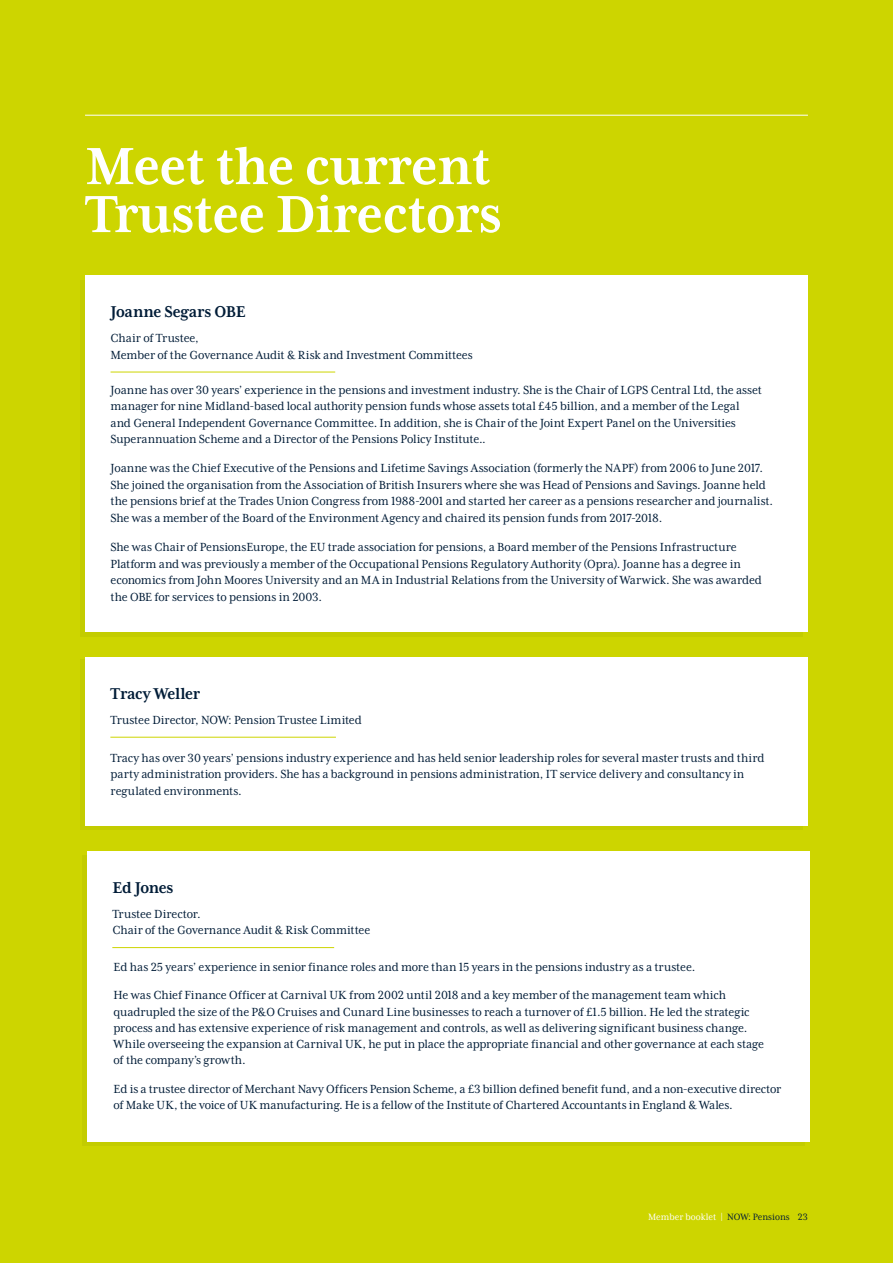
<style>
.page{position:relative;width:893px;height:1263px;background:#cdd500}
.page>*{position:absolute;margin:0;border:0;box-sizing:border-box;transform-origin:0 0}
.t1{font:700 60px/48px "Mrs Eaves XL Serif Nar OT";letter-spacing:-.01em;color:#fff}
.t2{font:700 18px "Mrs Eaves XL Serif Nar OT";letter-spacing:-.02em;color:#001c37}
.t3{font:13.5px/16.5px "Mrs Eaves XL Serif Nar OT";letter-spacing:-.01em;color:#001c37}
.t4{font:10.5px "Mrs Eaves XL Serif Nar OT";color:#fff}
.s1{color:#001c37}
</style>
<div class="page">
<hr style="left:85px;top:115px;width:723px;height:1px;background:#fff">
<div style="left:80px;top:280px;width:723px;height:357px;background:#c3cc00"></div>
<div style="left:85px;top:275px;width:723px;height:357px;background:#fff"></div>
<hr style="left:111px;top:372px;width:224px;height:1px;background:#cdd500">
<div style="left:80px;top:659px;width:723px;height:171px;background:#c3cc00"></div>
<div style="left:85px;top:657px;width:723px;height:169px;background:#fff"></div>
<hr style="left:110px;top:737px;width:226px;height:1px;background:#cdd500">
<div style="left:82px;top:856px;width:722px;height:290px;background:#c3cc00"></div>
<div style="left:87px;top:851px;width:723px;height:291px;background:#fff"></div>
<hr style="left:112px;top:947px;width:222px;height:1px;background:#cdd500">
<h1 class="t1" style="left:85px;top:142px;width:418px">Meet the current<br>Trustee Directors</h1>
<h2 class="t2" style="left:111px;top:303px;width:137px">Joanne Segars OBE</h2>
<p class="t3" style="left:111px;top:330px;width:364px">Chair of Trustee,<br>Member of the Governance Audit &amp; Risk and Investment Committees</p>
<p class="t3" style="left:111px;top:381px;width:653px">Joanne has over 30 years’ experience in the pensions and investment industry. She is the Chair of LGPS Central Ltd, the asset manager for nine Midland-based local authority pension funds whose assets total £45 billion, and a member of the Legal and General Independent Governance Committee. In addition, she is Chair of the Joint Expert Panel on the Universities Superannuation Scheme and a Director of the Pensions Policy Institute..</p>
<p class="t3" style="left:111px;top:460px;width:664px">Joanne was the Chief Executive of the Pensions and Lifetime Savings Association (formerly the NAPF) from 2006 to June 2017.<br>She joined the organisation from the Association of British Insurers where she was Head of Pensions and Savings. Joanne held the pensions brief at the Trades Union Congress from 1988-2001 and started her career as a pensions researcher and journalist.<br>She was a member of the Board of the Environment Agency and chaired its pension funds from 2017-2018.</p>
<p class="t3" style="left:111px;top:539px;width:653px">She was Chair of PensionsEurope, the EU trade association for pensions, a Board member of the Pensions Infrastructure Platform and was previously a member of the Occupational Pensions Regulatory Authority (Opra). Joanne has a degree in economics from John Moores University and an MA in Industrial Relations from the University of Warwick. She was awarded the OBE for services to pensions in 2003.</p>
<h2 class="t2" style="left:110px;top:685px;width:91px">Tracy Weller</h2>
<p class="t3" style="left:110px;top:712px;width:253px">Trustee Director, NOW: Pension Trustee Limited</p>
<p class="t3" style="left:111px;top:749px;width:655px">Tracy has over 30 years’ pensions industry experience and has held senior leadership roles for several master trusts and third party administration providers. She has a background in pensions administration, IT service delivery and consultancy in regulated environments.</p>
<h2 class="t2" style="left:112px;top:878px;width:63px">Ed Jones</h2>
<p class="t3" style="left:112px;top:906px;width:260px">Trustee Director.<br>Chair of the Governance Audit &amp; Risk Committee</p>
<p class="t3" style="left:114px;top:952px;width:614px;line-height:29px">Ed has 25 years’ experience in senior finance roles and more than 15 years in the pensions industry as a trustee.<br>He was Chief Finance Officer at Carnival UK from 2002 until 2018 and a key member of the management team which</p>
<p class="t3" style="left:114px;top:1003px;width:652px">quadrupled the size of the P&amp;O Cruises and Cunard Line businesses to reach a turnover of £1.5 billion. He led the strategic process and has extensive experience of risk management and controls, as well as delivering significant business change.<br>While overseeing the expansion at Carnival UK, he put in place the appropriate financial and other governance at each stage of the company’s growth.</p>
<p class="t3" style="left:114px;top:1081px;width:669px">Ed is a trustee director of Merchant Navy Officers Pension Scheme, a £3 billion defined benefit fund, and a non-executive director of Make UK, the voice of UK manufacturing. He is a fellow of the Institute of Chartered Accountants in England &amp; Wales.</p>
<p class="t4" style="left:648px;top:1212px;width:161px">Member booklet | <span class="s1">NOW: Pensions 23</span></p>
</div>
